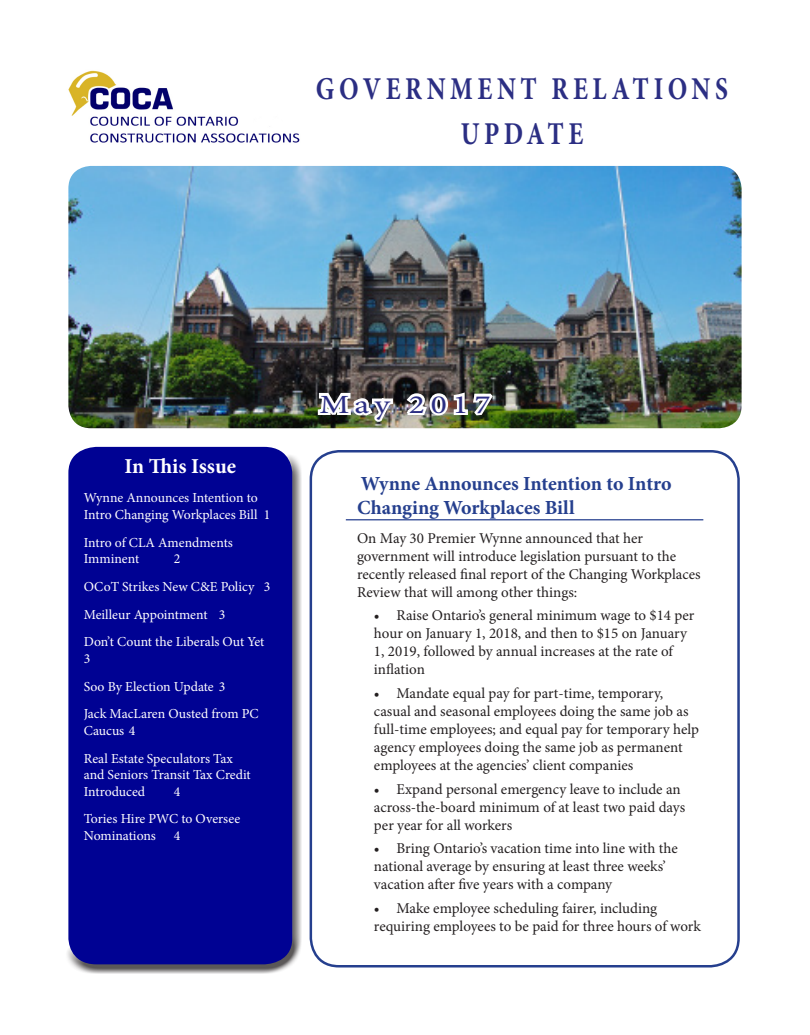
<style>
.page{position:relative;width:810px;height:1035px;background:#fff}
.page>*{position:absolute;margin:0;border:0;box-sizing:border-box;transform-origin:0 0}
.t1{font:700 31.75px/45px "Minion Pro";letter-spacing:.18em;color:#2b2e83;text-align:center;scale:.81 1}
.t2{font:26.25px "Minion Pro";letter-spacing:.17em;color:#2b2e83;scale:1.28 1}
.t3{font:700 21.25px "Minion Pro";color:#fff}
.Article_Title{font:700 20px/24px "Minion Pro";letter-spacing:-.005em;color:#253f8e}
.Normal_Text{font:15px/18px "Minion Pro";color:#231f20}
.TableofContents{font:13.75px/16.5px "Minion Pro";color:#fff}
</style>
<div class="page">
<div style="left:65px;top:454px;width:237px;height:520px;background:#231f20;opacity:.75"></div>
<div style="left:68px;top:447px;width:224px;height:517px;background:#000293;border-radius:27px"></div>
<img style="left:68px;top:70px;width:232px;height:73px">
<img style="left:68px;top:166px;width:674px;height:262px">
<img style="left:315px;top:389px;width:181px;height:35px">
<hr style="left:346px;top:519px;width:357px;height:1px;background:#253f8e">
<div style="left:310px;top:450px;width:430px;height:518px;border:2px solid #253f8e;border-radius:28px"></div>
<h1 class="t1" style="left:316px;top:66px;width:510px">GOVERNMENT RELATIONS<br>UPDATE</h1>
<h3 class="t3" style="left:124px;top:451px;width:113px">In This Issue</h3>
<p class="TableofContents" style="left:84px;top:490px;width:188px">Wynne Announces Intention to<br>Intro Changing Workplaces Bill 1</p>
<p class="TableofContents" style="left:84px;top:534px;width:151px">Intro of CLA Amendments<br>Imminent</p>
<p class="TableofContents" style="left:174px;top:550px;width:8px">2</p>
<p class="TableofContents" style="left:84px;top:578px;width:188px">OCoT Strikes New C&amp;E Policy 3</p>
<p class="TableofContents" style="left:84px;top:606px;width:143px">Meilleur Appointment 3</p>
<p class="TableofContents" style="left:84px;top:634px;width:182px">Don’t Count the Liberals Out Yet<br>3</p>
<p class="TableofContents" style="left:84px;top:678px;width:143px">Soo By Election Update 3</p>
<p class="TableofContents" style="left:84px;top:706px;width:176px">Jack MacLaren Ousted from PC<br>Caucus 4</p>
<p class="TableofContents" style="left:84px;top:750px;width:169px">Real Estate Speculators Tax and Seniors Transit Tax Credit<br>Introduced</p>
<p class="TableofContents" style="left:174px;top:783px;width:8px">4</p>
<p class="TableofContents" style="left:84px;top:811px;width:158px">Tories Hire PWC to Oversee<br>Nominations</p>
<p class="TableofContents" style="left:174px;top:827px;width:8px">4</p>
<h2 class="t2" style="left:319px;top:387px;width:135px">May 2017</h2>
<p class="Article_Title" style="left:357px;top:471px;width:316px">Wynne Announces Intention to Intro<br>Changing Workplaces Bill</p>
<p class="Normal_Text" style="left:357px;top:529px;width:345px">On May 30 Premier Wynne announced that her government will introduce legislation pursuant to the recently released final report of the Changing Workplaces Review that will among other things:</p>
<p class="Normal_Text" style="left:374px;top:607px;width:322px">• Raise Ontario’s general minimum wage to $14 per hour on January 1, 2018, and then to $15 on January 1, 2019, followed by annual increases at the rate of inflation</p>
<p class="Normal_Text" style="left:374px;top:684px;width:326px">• Mandate equal pay for part-time, temporary, casual and seasonal employees doing the same job as full-time employees; and equal pay for temporary help agency employees doing the same job as permanent employees at the agencies’ client companies</p>
<p class="Normal_Text" style="left:374px;top:780px;width:313px">• Expand personal emergency leave to include an across-the-board minimum of at least two paid days per year for all workers</p>
<p class="Normal_Text" style="left:374px;top:840px;width:305px">• Bring Ontario’s vacation time into line with the national average by ensuring at least three weeks’ vacation after five years with a company</p>
<p class="Normal_Text" style="left:374px;top:899px;width:328px">• Make employee scheduling fairer, including requiring employees to be paid for three hours of work</p>
</div>
